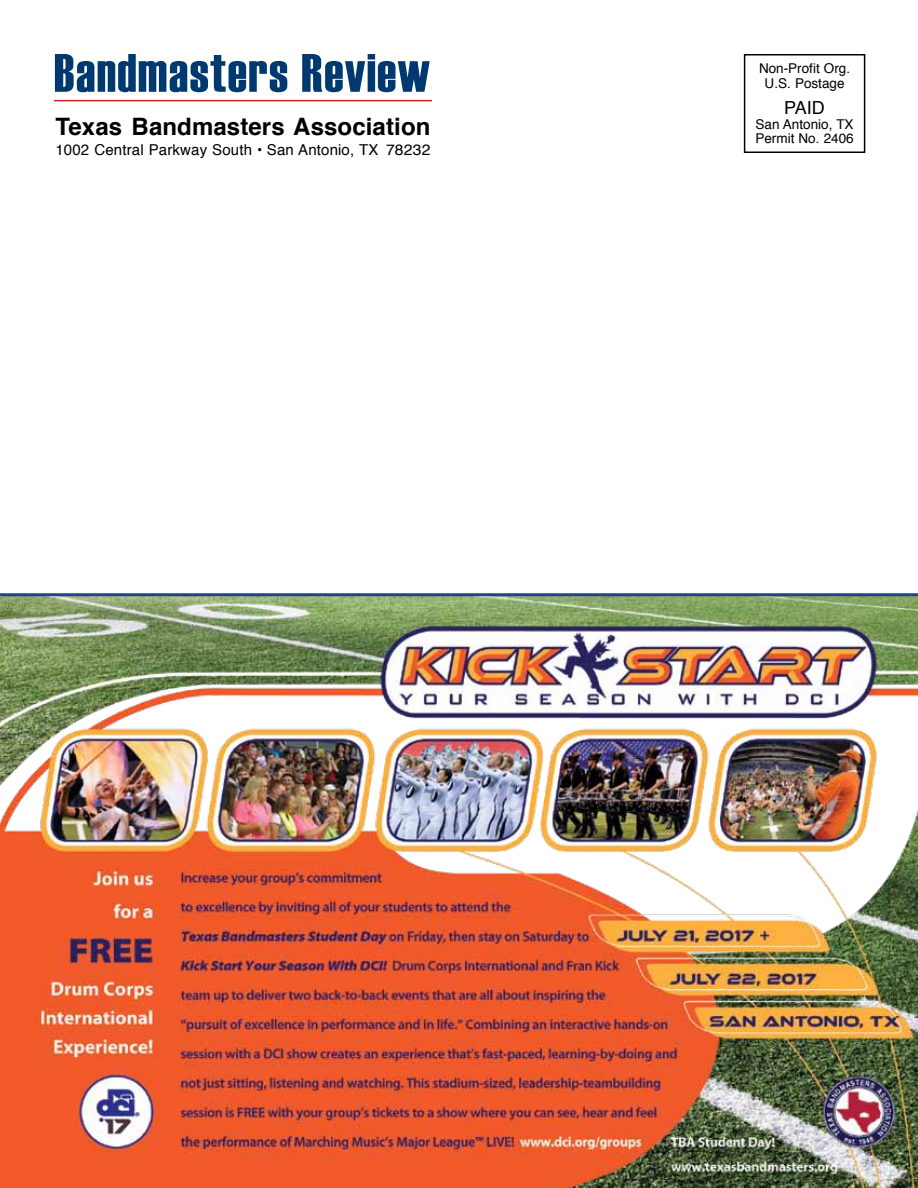
<style>
.page{position:relative;width:918px;height:1188px;background:#fff}
.page>*{position:absolute;margin:0;border:0;box-sizing:border-box;transform-origin:0 0}
.t1{font:54px "Haettenschweiler";letter-spacing:.025em;color:#003970}
.t2{font:700 24px "Helvetica";letter-spacing:.005em;color:#000}
.t3{font:18px "Helvetica";color:#000}
.t4{font:15px "Helvetica";letter-spacing:.01em;color:#000}
.t5{font:13.5px/14.7px "Helvetica";color:#000;text-align:center}
</style>
<div class="page">
<img style="left:0;top:593px;width:918px;height:595px">
<hr style="left:54px;top:100px;width:378px;height:1px;background:#d2232a">
<div style="left:744px;top:54px;width:121px;height:99px;border:2px solid #000"></div>
<p class="t1" style="left:54px;top:42px;width:377px">Bandmasters Review</p>
<p class="t5" style="left:759px;top:61px;width:93px">Non-Profit Org.<br>U.S. Postage</p>
<p class="t3" style="left:784px;top:94px;width:42px">PAID</p>
<p class="t5" style="left:755px;top:117px;width:100px;text-align:left">San Antonio, TX<br>Permit No. 2406</p>
<p class="t2" style="left:56px;top:107px;width:376px">Texas Bandmasters Association</p>
<p class="t4" style="left:56px;top:138px;width:376px">1002 Central Parkway South • San Antonio, TX 78232</p>
</div>
